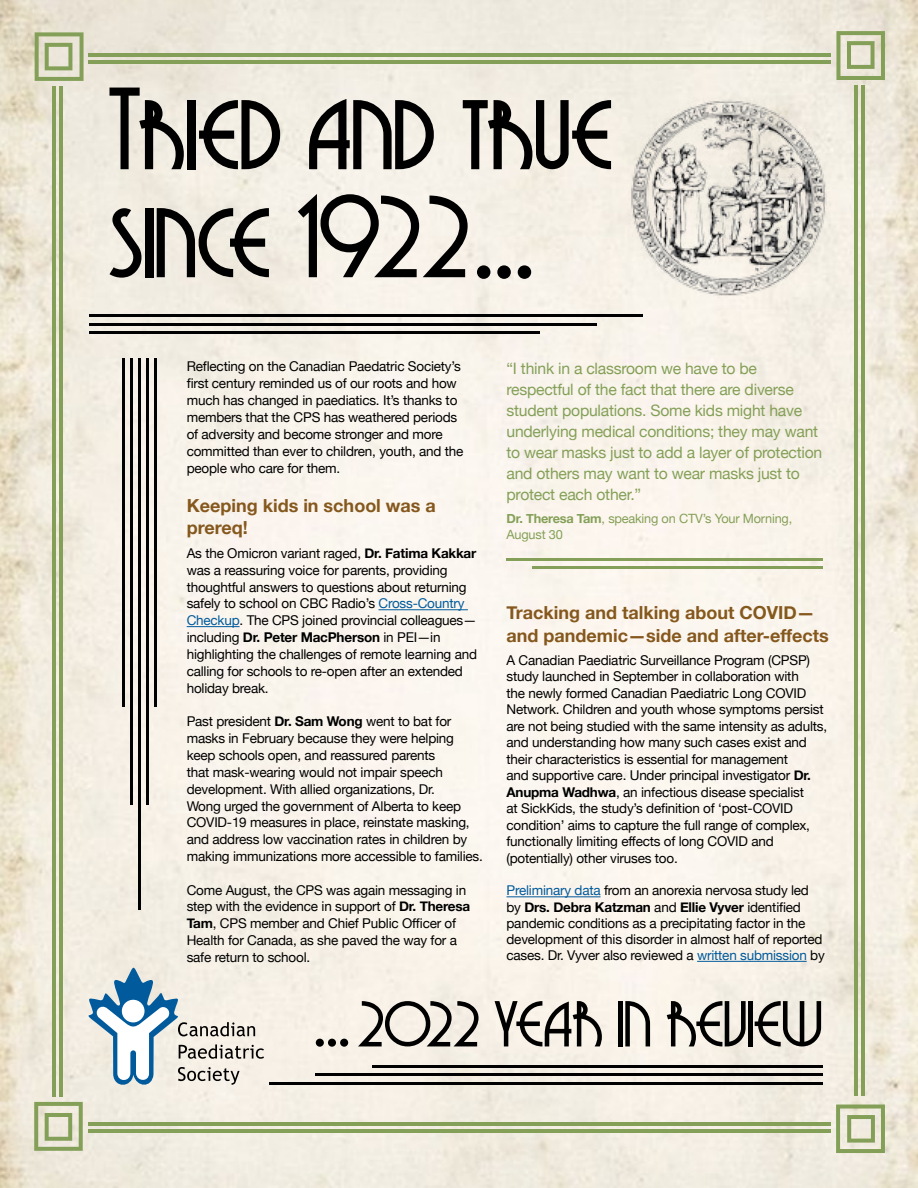
<style>
.page{position:relative;width:918px;height:1188px;background:#fff}
.page>*{position:absolute;margin:0;border:0;box-sizing:border-box;transform-origin:0 0}
.t1{font:108px/108px "Grenadier NF";letter-spacing:-.015em;color:#000}
.t2{font:60px "Grenadier NF";letter-spacing:-.015em;color:#000}
.t3{font:700 18px/22.5px "Helvetica Neue";color:#85581d}
.t4{font:15.75px/21px "Helvetica Neue";letter-spacing:-.015em;color:#84a058}
.t5{font:13.5px/16.8px "Helvetica Neue";letter-spacing:-.015em;color:#000}
.t6{font:12.75px/16.5px "Helvetica Neue";letter-spacing:-.015em;color:#84a058}
.s1{font-weight:700}
.s2{color:#005a9c}
</style>
<div class="page">
<img style="left:0;top:0;width:918px;height:1188px">
<hr style="left:507px;top:896px;width:94px;height:1px;background:#005a9c">
<hr style="left:697px;top:961px;width:110px;height:1px;background:#005a9c">
<hr style="left:378px;top:609px;width:90px;height:1px;background:#005a9c">
<hr style="left:187px;top:626px;width:53px;height:1px;background:#005a9c">
<svg style="left:82px;top:963px;width:182px;height:125px;background:#ccd3d3"></svg>
<div style="left:122px;top:1000px;width:23px;height:22px;background:#fff;border-radius:50%"></div>
<hr style="left:122px;top:359px;width:3px;height:348px;background:#000">
<hr style="left:154px;top:359px;width:3px;height:348px;background:#000">
<hr style="left:130px;top:359px;width:3px;height:446px;background:#000">
<hr style="left:138px;top:359px;width:3px;height:551px;background:#000">
<hr style="left:146px;top:359px;width:3px;height:446px;background:#000">
<hr style="left:90px;top:314px;width:553px;height:3px;background:#000">
<hr style="left:90px;top:331px;width:450px;height:3px;background:#000">
<hr style="left:90px;top:323px;width:507px;height:3px;background:#000">
<hr style="left:507px;top:558px;width:316px;height:2px;background:#84a058">
<hr style="left:533px;top:566px;width:290px;height:3px;background:#84a058">
<hr style="left:269px;top:1082px;width:554px;height:3px;background:#000">
<hr style="left:372px;top:1065px;width:451px;height:3px;background:#000">
<hr style="left:315px;top:1073px;width:508px;height:3px;background:#000">
<svg style="left:35px;top:32px;width:49px;height:49px;background:#bcc59d"></svg>
<svg style="left:836px;top:31px;width:49px;height:49px;background:#bdc69e"></svg>
<svg style="left:34px;top:1102px;width:49px;height:49px;background:#bec79f"></svg>
<svg style="left:836px;top:1105px;width:49px;height:48px;background:#bfc8a1"></svg>
<img style="left:628px;top:98px;width:202px;height:200px">
<hr style="left:89px;top:53px;width:742px;height:4px;background:#84a058">
<hr style="left:60px;top:87px;width:3px;height:1010px;background:#84a058">
<hr style="left:861px;top:85px;width:4px;height:1010px;background:#84a058">
<hr style="left:89px;top:60px;width:742px;height:4px;background:#84a058">
<hr style="left:52px;top:87px;width:4px;height:1010px;background:#84a058">
<hr style="left:854px;top:85px;width:4px;height:1010px;background:#84a058">
<hr style="left:89px;top:1122px;width:742px;height:3px;background:#84a058">
<hr style="left:89px;top:1129px;width:742px;height:3px;background:#84a058">
<div style="left:477px;top:265px;width:13px;height:14px;background:#000;border-radius:50%"></div>
<div style="left:497px;top:265px;width:14px;height:14px;background:#000;border-radius:50%"></div>
<div style="left:518px;top:265px;width:13px;height:14px;background:#000;border-radius:50%"></div>
<div style="left:316px;top:1039px;width:8px;height:8px;background:#000;border-radius:50%"></div>
<div style="left:328px;top:1039px;width:8px;height:8px;background:#000;border-radius:50%"></div>
<div style="left:340px;top:1039px;width:8px;height:8px;background:#000;border-radius:50%"></div>
<h1 class="t1" style="left:107px;top:79px;width:508px">Tried and true since 1922</h1>
<p class="t5" style="left:187px;top:357px;width:278px">Reflecting on the Canadian Paedatric Society’s first century reminded us of our roots and how much has changed in paediatics. It’s thanks to members that the CPS has weathered periods of adversity and become stronger and more committed than ever to children, youth, and the people who care for them.</p>
<h3 class="t3" style="left:187px;top:494px;width:251px">Keeping kids in school was a prereq!</h3>
<p class="t5" style="left:187px;top:544px;width:292px">As the Omicron variant raged, <span class="s1">Dr. Fatima Kakkar </span>was a reassuring voice for parents, providing thoughtful answers to questions about returning safely to school on CBC Radio’s <span class="s2">Cross-Country Checkup</span>. The CPS joined provincial colleagues— including <span class="s1">Dr. Peter MacPherson</span> in PEI—in highlighting the challenges of remote learning and calling for schools to re-open after an extended holiday break.</p>
<p class="t5" style="left:187px;top:712px;width:298px">Past president <span class="s1">Dr. Sam Wong</span> went to bat for masks in February because they were helping keep schools open, and reassured parents<br>that mask-wearing would not impair speech development. With allied organizations, Dr.<br>Wong urged the government of Alberta to keep COVID-19 measures in place, reinstate masking, and address low vaccination rates in children by making immunizations more accessible to families.</p>
<p class="t5" style="left:187px;top:880px;width:285px">Come August, the CPS was again messaging in step with the evidence in support of <span class="s1">Dr. Theresa Tam</span>, CPS member and Chief Public Officer of Health for Canada, as she paved the way for a safe return to school.</p>
<h2 class="t2" style="left:357px;top:994px;width:467px">2022 YEAR IN REVIEW</h2>
<p class="t4" style="left:507px;top:356px;width:317px">“I think in a classroom we have to be respectful of the fact that there are diverse student populations. Some kids might have underlying medical conditions; they may want to wear masks just to add a layer of protection and others may want to wear masks just to protect each other.”</p>
<p class="t6" style="left:507px;top:509px;width:287px"><span class="s1">Dr. Theresa Tam</span>, speaking on CTV’s Your Morning,<br>August 30</p>
<h3 class="t3" style="left:507px;top:601px;width:324px">Tracking and talking about COVID— and pandemic—side and after-effects</h3>
<p class="t5" style="left:507px;top:651px;width:322px">A Canadian Paediatric Surveillance Program (CPSP) study launched in September in collaboration with<br>the newly formed Canadian Paediatric Long COVID Network. Children and youth whose symptoms persist are not being studied with the same intensity as adults, and understanding how many such cases exist and their characteristics is essential for management<br>and supportive care. Under principal investigator <span class="s1">Dr.<br>Anupma Wadhwa</span>, an infectious disease specialist<br>at SickKids, the study’s definition of ‘post-COVID condition’ aims to capture the full range of complex, functionally limiting effects of long COVID and (potentially) other viruses too.</p>
<p class="t5" style="left:507px;top:882px;width:320px;line-height:16px"><span class="s2">Preliminary data</span> from an anorexia nervosa study led by <span class="s1">Drs. Debra Katzman</span> and <span class="s1">Ellie Vyver</span> identified pandemic conditions as a precipitating factor in the development of this disorder in almost half of reported cases. Dr. Vyver also reviewed a <span class="s2">written submission</span> by</p>
</div>
